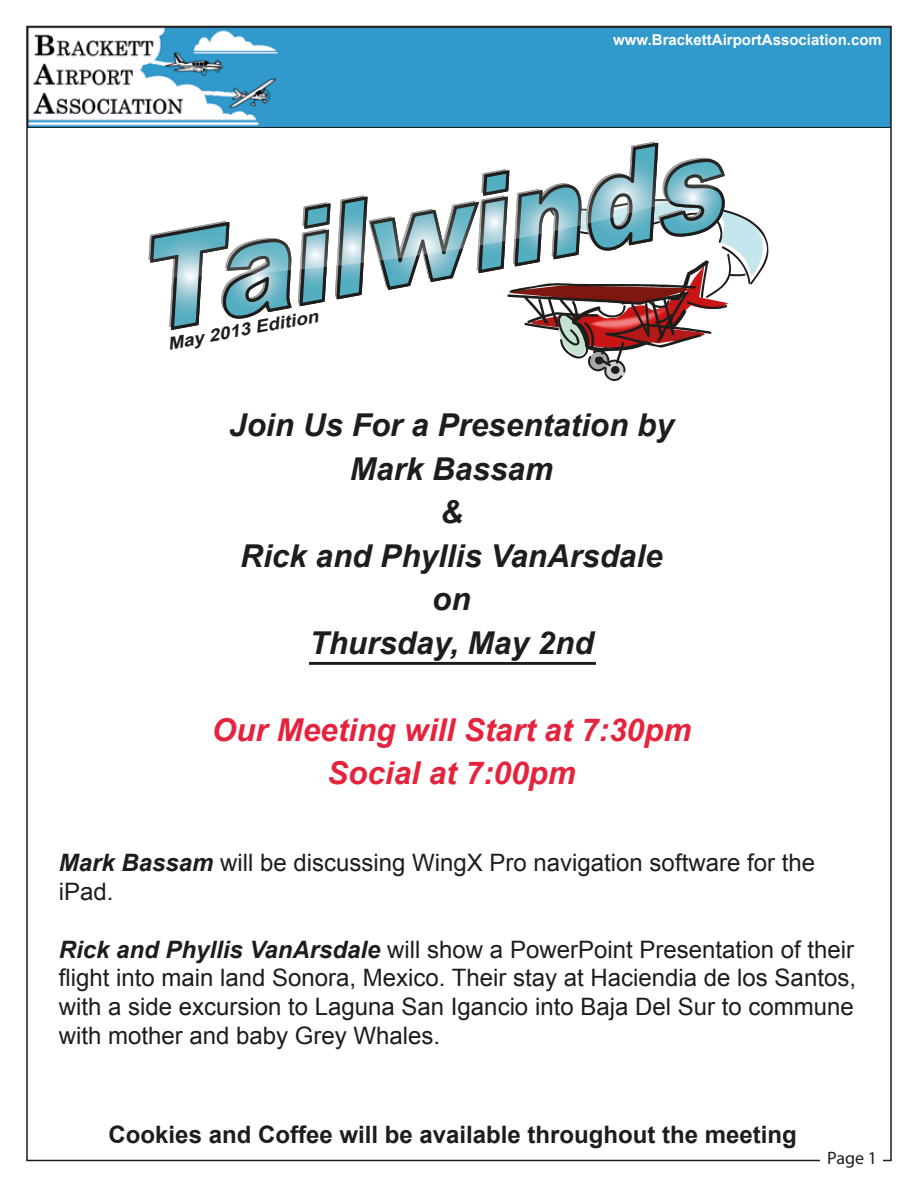
<style>
.page{position:relative;width:918px;height:1188px;background:#fff}
.page>*{position:absolute;margin:0;border:0;box-sizing:border-box;transform-origin:0 0}
.t1{font:italic 700 31.5px/43.5px "Arial";color:#1d1d1b;text-align:center}
.t2{font:italic 700 31.5px/43.5px "Arial";color:#e6233c;text-align:center}
.t3{font:24px/28.8px "Arial";color:#1d1d1b}
.t4{font:700 24px "Arial";color:#1d1d1b}
.t5{font:18px "Myriad Pro";color:#1d1d1b}
.t6{font:italic 700 17.25px "Arial";color:#1d1d1b;scale:1.09 1}
.t7{font:700 15px "Arial";color:#fff}
.s1{font-weight:700;font-style:italic}
</style>
<div class="page">
<svg style="left:169px;top:141px;width:599px;height:240px"></svg>
<svg style="left:148px;top:142px;width:583px;height:137px"></svg>
<img style="left:29px;top:29px;width:860px;height:98px">
<hr style="left:309px;top:662px;width:287px;height:3px;background:#1d1d1b">
<p class="t6" style="left:166px;top:332px;width:142px;rotate:-10deg">May 2013 Edition</p>
<p class="t7" style="left:613px;top:29px;width:270px">www.BrackettAirportAssociation.com</p>
<h1 class="t1" style="left:229px;top:405px;width:446px">Join Us For a Presentation by<br>Mark Bassam<br>&amp;<br>Rick and Phyllis VanArsdale on<br>Thursday, May 2nd</h1>
<h1 class="t2" style="left:212px;top:709px;width:481px">Our Meeting will Start at 7:30pm<br>Social at 7:00pm</h1>
<p class="t3" style="left:59px;top:849px;width:758px"><span class="s1">Mark Bassam</span> will be discussing WingX Pro navigation software for the iPad.</p>
<p class="t3" style="left:59px;top:935px;width:799px;text-align:justify"><span class="s1">Rick and Phyllis VanArsdale</span> will show a PowerPoint Presentation of their flight into main land Sonora, Mexico. Their stay at Haciendia de los Santos, with a side excursion to Laguna San Igancio into Baja Del Sur to commune with mother and baby Grey Whales.</p>
<p class="t4" style="left:109px;top:1119px;width:690px">Cookies and Coffee will be available throughout the meeting</p>
<p class="t5" style="left:827px;top:1147px;width:51px">Page 1</p>
</div>
